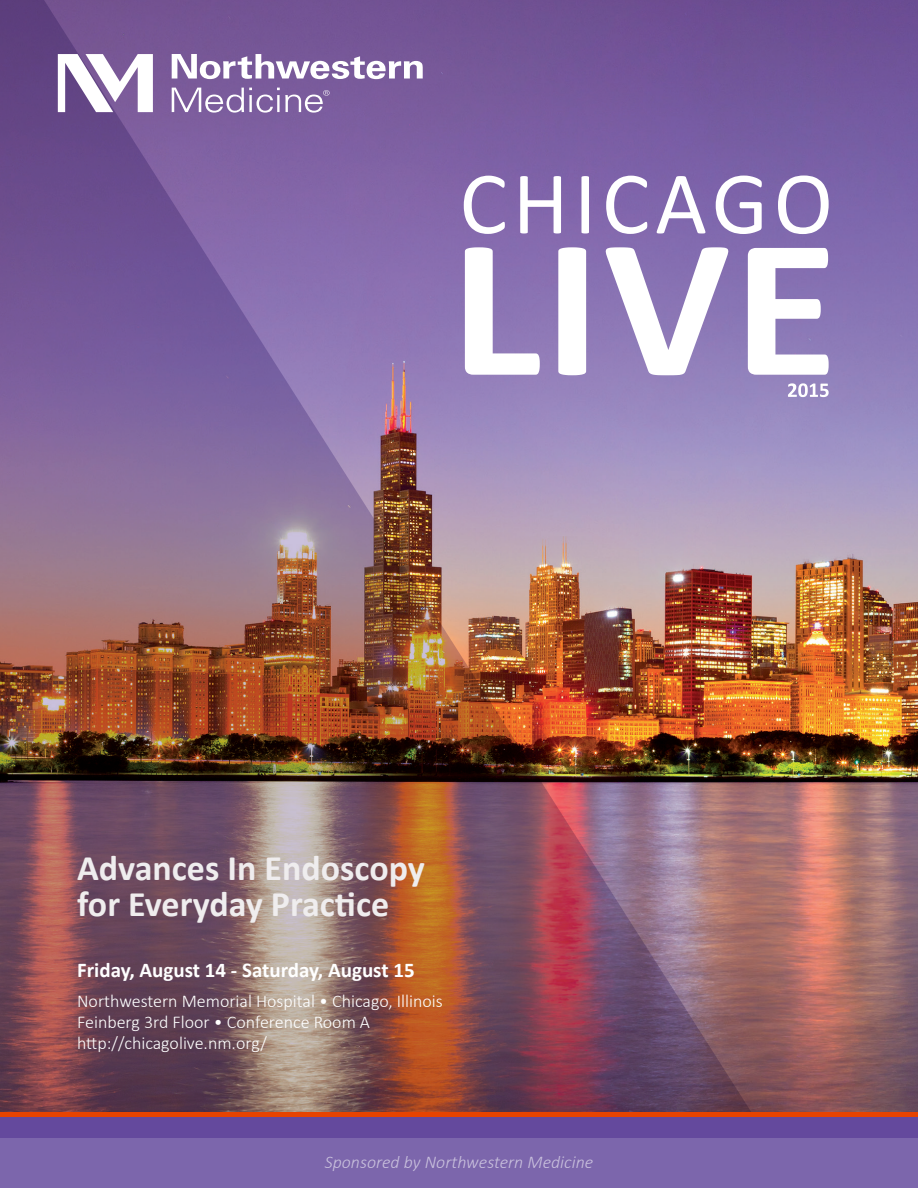
<style>
.page{position:relative;width:918px;height:1188px;background:#fff}
.page>*{position:absolute;margin:0;border:0;box-sizing:border-box;transform-origin:0 0}
.Small_Bold{font:700 36px "Calibri";color:#efedee}
.NMH_Headline{font:700 21px "Calibri";color:#fff}
.NMH_Headline-2{font:300 18px "Calibri";color:#fff}
.t1{font:italic 300 18px "Calibri";color:#fff}
.NMH_Text{font:300 18px "Calibri";color:#fff}
</style>
<div class="page">
<img style="left:815px;top:0;width:103px;height:1112px">
<img style="left:0;top:0;width:815px;height:1112px">
<div style="left:0;top:1112px;width:918px;height:6px;background:#e74300"></div>
<div style="left:0;top:1132px;width:918px;height:56px;background:#7c66ac"></div>
<div style="left:0;top:1118px;width:918px;height:20px;background:#64499d"></div>
<svg style="left:172px;top:54px;width:251px;height:25px"></svg>
<svg style="left:58px;top:54px;width:95px;height:58px"></svg>
<svg style="left:172px;top:88px;width:158px;height:25px;background:#9982b3"></svg>
<svg style="left:464px;top:176px;width:365px;height:58px"></svg>
<svg style="left:465px;top:247px;width:364px;height:128px"></svg>
<svg style="left:788px;top:383px;width:41px;height:14px"></svg>
<p class="Small_Bold" style="left:77px;top:846px;width:349px">Advances In Endoscopy</p>
<p class="Small_Bold" style="left:77px;top:882px;width:314px">for Everyday Practice</p>
<p class="NMH_Headline" style="left:77px;top:957px;width:339px">Friday, August 14 - Saturday, August 15</p>
<p class="NMH_Headline-2" style="left:77px;top:990px;width:367px">Northwestern Memorial Hospital • Chicago, Illinois</p>
<p class="NMH_Headline-2" style="left:77px;top:1011px;width:294px">Feinberg 3rd Floor • Conference Room A</p>
<p class="NMH_Text" style="left:77px;top:1032px;width:191px">http://chicagolive.nm.org/</p>
<p class="t1" style="left:325px;top:1151px;width:270px">Sponsored by Northwestern Medicine</p>
</div>
